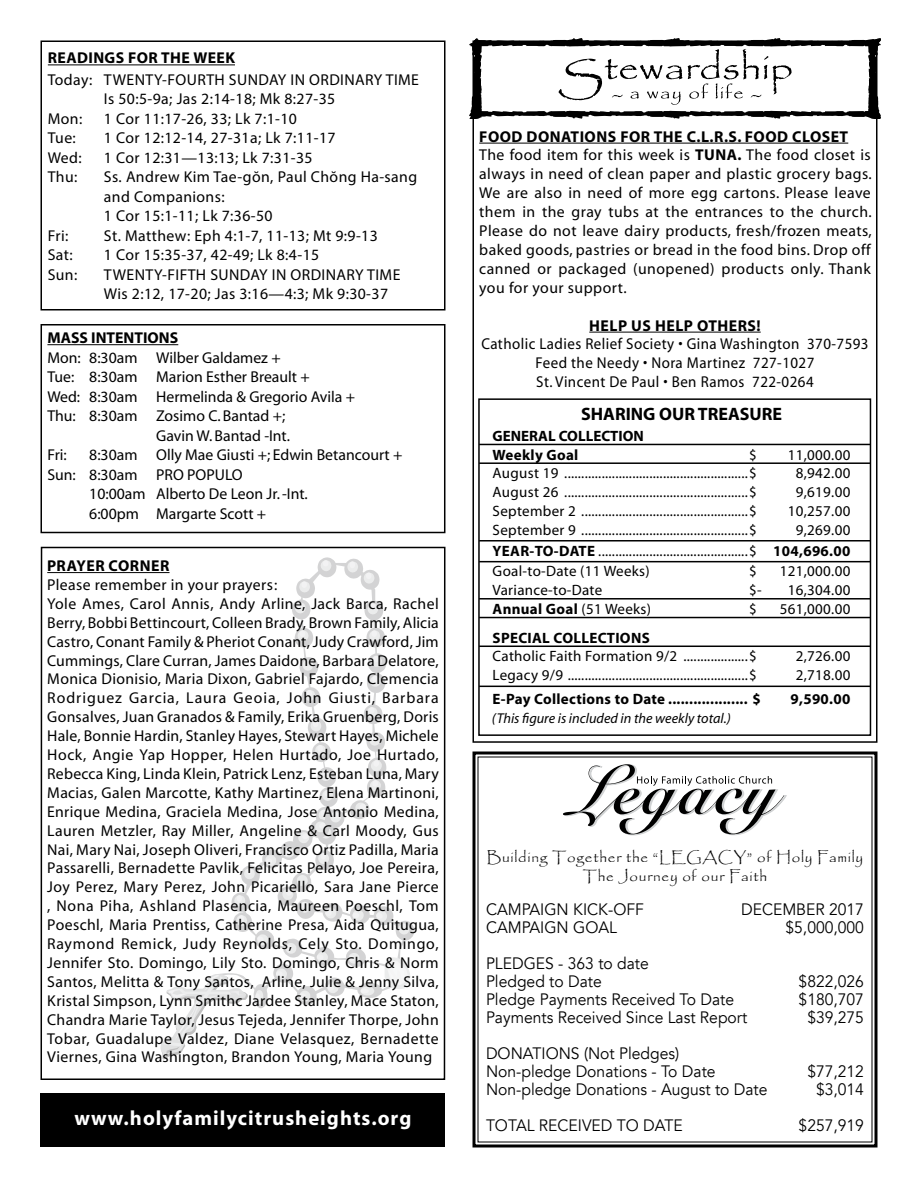
<style>
.page{position:relative;width:918px;height:1188px;background:#fff}
.page>*{position:absolute;margin:0;border:0;box-sizing:border-box;transform-origin:0 0}
.t1{font:700 20.55px "Myriad";letter-spacing:.05em;color:#fff}
.t2{font:700 18px "Myriad";color:#000}
.t3{font:16.5px/18px "Avenir";color:#000;scale:.95 1}
.t4{font:15.75px/18.9px "Myriad";letter-spacing:.025em;color:#000}
.t5{font:15.75px/19.5px "Myriad Pro";letter-spacing:.025em;color:#000}
.t6{font:15.75px "Myriad";color:#000}
.t7{font:15.75px/18.9px "Myriad";letter-spacing:.025em;color:#000;text-align:center;scale:.95 1}
.t8{font:700 15.75px "Myriad";letter-spacing:.03em;color:#000}
.t9{font:700 15.75px "Myriad Pro";letter-spacing:.025em;color:#000}
.t10{font:700 15.75px "Myriad";color:#000}
.t11{font:15px/20.9px "Myriad";letter-spacing:.02em;color:#000;text-align:justify}
.t12{font:700 15px "Myriad";letter-spacing:.02em;color:#000}
.t13{font:15px/19.5px "Papyrus";letter-spacing:.05em;color:#000;text-align:center}
.t14{font:700 15px/18.8px "Myriad";color:#000}
.t15{font:italic 14.25px "Myriad";color:#000}
.s1{font-weight:700}
.s2{font-weight:400}
</style>
<div class="page">
<svg style="left:344px;top:559px;width:36px;height:31px"></svg>
<svg style="left:292px;top:557px;width:44px;height:63px"></svg>
<svg style="left:364px;top:601px;width:19px;height:20px"></svg>
<svg style="left:160px;top:628px;width:254px;height:432px"></svg>
<hr style="left:47px;top:572px;width:123px;height:1px;background:#000">
<div style="left:41px;top:547px;width:404px;height:533px;border:2px solid #000"></div>
<hr style="left:479px;top:143px;width:369px;height:1px;background:#000">
<hr style="left:589px;top:332px;width:172px;height:1px;background:#000">
<svg style="left:469px;top:38px;width:412px;height:80px"></svg>
<hr style="left:48px;top:64px;width:187px;height:1px;background:#000">
<div style="left:40px;top:40px;width:406px;height:270px;border:2px solid #000"></div>
<hr style="left:479px;top:444px;width:392px;height:1px;background:#000">
<hr style="left:479px;top:462px;width:392px;height:2px;background:#000">
<hr style="left:479px;top:540px;width:392px;height:2px;background:#000">
<hr style="left:479px;top:561px;width:392px;height:1px;background:#000">
<hr style="left:479px;top:598px;width:392px;height:2px;background:#000">
<hr style="left:479px;top:617px;width:392px;height:1px;background:#000">
<hr style="left:479px;top:646px;width:392px;height:1px;background:#000">
<hr style="left:479px;top:686px;width:392px;height:1px;background:#000">
<div style="left:478px;top:398px;width:393px;height:338px;border:2px solid #000"></div>
<hr style="left:47px;top:344px;width:131px;height:1px;background:#000">
<div style="left:41px;top:324px;width:405px;height:209px;border:2px solid #000"></div>
<svg style="left:472px;top:751px;width:406px;height:397px"></svg>
<svg style="left:818px;top:848px;width:45px;height:20px"></svg>
<svg style="left:487px;top:848px;width:325px;height:39px"></svg>
<div style="left:40px;top:1094px;width:406px;height:54px;background:#000"></div>
<p class="t9" style="left:48px;top:48px;width:189px">READINGS FOR THE WEEK</p>
<p class="t5" style="left:48px;top:70px;width:373px">Today: TWENTY-FOURTH SUNDAY IN ORDINARY TIME</p>
<p class="t5" style="left:104px;top:89px;width:233px">Is 50:5-9a; Jas 2:14-18; Mk 8:27-35</p>
<p class="t5" style="left:48px;top:109px;width:36px">Mon:</p>
<p class="t5" style="left:104px;top:109px;width:195px">1 Cor 11:17-26, 33; Lk 7:1-10</p>
<p class="t5" style="left:48px;top:128px;width:30px">Tue:</p>
<p class="t5" style="left:104px;top:128px;width:233px">1 Cor 12:12-14, 27-31a; Lk 7:11-17</p>
<p class="t5" style="left:48px;top:148px;width:36px">Wed:</p>
<p class="t5" style="left:104px;top:148px;width:210px">1 Cor 12:31—13:13; Lk 7:31-35</p>
<p class="t5" style="left:48px;top:167px;width:31px">Thu:</p>
<p class="t5" style="left:104px;top:167px;width:315px">Ss. Andrew Kim Tae-gŏn, Paul Chŏng Ha-sang and Companions:<br>1 Cor 15:1-11; Lk 7:36-50</p>
<p class="t5" style="left:48px;top:226px;width:22px">Fri:</p>
<p class="t5" style="left:104px;top:226px;width:275px">St. Matthew: Eph 4:1-7, 11-13; Mt 9:9-13</p>
<p class="t5" style="left:48px;top:245px;width:26px">Sat:</p>
<p class="t5" style="left:104px;top:245px;width:217px">1 Cor 15:35-37, 42-49; Lk 8:4-15</p>
<p class="t5" style="left:48px;top:265px;width:31px">Sun:</p>
<p class="t5" style="left:104px;top:265px;width:298px">TWENTY-FIFTH SUNDAY IN ORDINARY TIME<br>Wis 2:12, 17-20; Jas 3:16—4:3; Mk 9:30-37</p>
<p class="t10" style="left:47px;top:330px;width:132px">MASS INTENTIONS</p>
<p class="t6" style="left:47px;top:350px;width:235px">Mon: 8:30am Wilber Galdamez +</p>
<p class="t6" style="left:47px;top:369px;width:264px">Tue: 8:30am Marion Esther Breault +</p>
<p class="t6" style="left:47px;top:389px;width:309px">Wed: 8:30am Hermelinda &amp; Gregorio Avila +</p>
<p class="t6" style="left:47px;top:408px;width:240px">Thu: 8:30am Zosimo C. Bantad +;</p>
<p class="t6" style="left:156px;top:428px;width:135px">Gavin W. Bantad -Int.</p>
<p class="t4" style="left:47px;top:446px;width:21px">Fri:</p>
<p class="t6" style="left:89px;top:447px;width:315px">8:30am Olly Mae Giusti +; Edwin Betancourt +</p>
<p class="t6" style="left:47px;top:467px;width:197px">Sun: 8:30am PRO POPULO</p>
<p class="t6" style="left:89px;top:486px;width:220px">10:00am Alberto De Leon Jr. -Int.</p>
<p class="t6" style="left:89px;top:506px;width:179px">6:00pm Margarte Scott +</p>
<p class="t8" style="left:47px;top:558px;width:124px">PRAYER CORNER</p>
<p class="t4" style="left:47px;top:576px;width:393px">Please remember in your prayers:<br>Yole Ames, Carol Annis, Andy Arline, Jack Barca, Rachel Berry, Bobbi Bettincourt, Colleen Brady, Brown Family, Alicia Castro, Conant Family &amp; Pheriot Conant, Judy Crawford, Jim Cummings, Clare Curran, James Daidone, Barbara Delatore, Monica Dionisio, Maria Dixon, Gabriel Fajardo, Clemencia Rodriguez Garcia, Laura Geoia, John Giusti, Barbara Gonsalves, Juan Granados &amp; Family, Erika Gruenberg, Doris Hale, Bonnie Hardin, Stanley Hayes, Stewart Hayes, Michele Hock, Angie Yap Hopper, Helen Hurtado, Joe Hurtado, Rebecca King, Linda Klein, Patrick Lenz, Esteban Luna, Mary Macias, Galen Marcotte, Kathy Martinez, Elena Martinoni, Enrique Medina, Graciela Medina, Jose Antonio Medina, Lauren Metzler, Ray Miller, Angeline &amp; Carl Moody, Gus Nai, Mary Nai, Joseph Oliveri, Francisco Ortiz Padilla, Maria Passarelli, Bernadette Pavlik, Felicitas Pelayo, Joe Pereira, Joy Perez, Mary Perez, John Picariello, Sara Jane Pierce , Nona Piha, Ashland Plasencia, Maureen Poeschl, Tom Poeschl, Maria Prentiss, Catherine Presa, Aida Quitugua, Raymond Remick, Judy Reynolds, Cely Sto. Domingo, Jennifer Sto. Domingo, Lily Sto. Domingo, Chris &amp; Norm Santos, Melitta &amp; Tony Santos, Arline, Julie &amp; Jenny Silva, Kristal Simpson, Lynn Smithc Jardee Stanley, Mace Staton, Chandra Marie Taylor, Jesus Tejeda, Jennifer Thorpe, John Tobar, Guadalupe Valdez, Diane Velasquez, Bernadette Viernes, Gina Washington, Brandon Young, Maria Young</p>
<h1 class="t1" style="left:75px;top:1108px;width:338px">www.holyfamilycitrusheights.org</h1>
<p class="t4" style="left:479px;top:128px;width:394px"><span class="s1">FOOD DONATIONS FOR THE C.L.R.S. FOOD CLOSET </span>The food item for this week is <span class="s1">TUNA.</span> The food closet is always in need of clean paper and plastic grocery bags.<br>We are also in need of more egg cartons. Please leave them in the gray tubs at the entrances to the church.<br>Please do not leave dairy products, fresh/frozen meats, baked goods, pastries or bread in the food bins. Drop off canned or packaged (unopened) products only. Thank you for your support.</p>
<p class="t8" style="left:589px;top:317px;width:173px">HELP US HELP OTHERS!</p>
<p class="t7" style="left:481px;top:335px;width:409px">Catholic Ladies Relief Society • Gina Washington 370-7593<br>Feed the Needy • Nora Martinez 727-1027<br>St. Vincent De Paul • Ben Ramos 722-0264</p>
<p class="t2" style="left:581px;top:405px;width:203px">SHARING OUR TREASURE</p>
<p class="t14" style="left:493px;top:427px;width:153px">GENERAL COLLECTION<br>Weekly Goal</p>
<p class="t11" style="left:749px;top:445px;width:9px">$</p>
<p class="t11" style="left:788px;top:445px;width:64px">11,000.00</p>
<p class="t11" style="left:493px;top:464px;width:266px">August 19 ......................................................$</p>
<p class="t11" style="left:796px;top:464px;width:56px">8,942.00</p>
<p class="t11" style="left:493px;top:482px;width:266px">August 26 ......................................................$</p>
<p class="t11" style="left:796px;top:482px;width:56px">9,619.00</p>
<p class="t11" style="left:493px;top:501px;width:266px">September 2 .................................................$</p>
<p class="t11" style="left:788px;top:501px;width:64px">10,257.00</p>
<p class="t11" style="left:493px;top:520px;width:266px">September 9 .................................................$</p>
<p class="t11" style="left:493px;top:520px;width:359px;text-indent:303px">9,269.00<br><span class="s1">YEAR-TO-DATE</span> ............................................$ <span class="s1">104,696.00<br></span>Goal-to-Date (11 Weeks)</p>
<p class="t11" style="left:749px;top:562px;width:9px">$</p>
<p class="t11" style="left:780px;top:562px;width:72px">121,000.00</p>
<p class="t11" style="left:493px;top:580px;width:111px">Variance-to-Date</p>
<p class="t11" style="left:749px;top:580px;width:14px">$-</p>
<p class="t11" style="left:788px;top:580px;width:64px">16,304.00</p>
<p class="t12" style="left:493px;top:601px;width:160px">Annual Goal <span class="s2">(51 Weeks)</span></p>
<p class="t11" style="left:749px;top:599px;width:9px">$</p>
<p class="t11" style="left:780px;top:599px;width:72px">561,000.00</p>
<p class="t12" style="left:493px;top:630px;width:159px">SPECIAL COLLECTIONS</p>
<p class="t11" style="left:493px;top:647px;width:266px">Catholic Faith Formation 9/2 ...................$</p>
<p class="t11" style="left:796px;top:647px;width:56px">2,726.00</p>
<p class="t11" style="left:493px;top:665px;width:266px">Legacy 9/9 .....................................................$</p>
<p class="t11" style="left:796px;top:665px;width:56px">2,718.00</p>
<p class="t12" style="left:493px;top:692px;width:270px">E-Pay Collections to Date ................... $</p>
<p class="t12" style="left:791px;top:692px;width:61px">9,590.00</p>
<p class="t15" style="left:492px;top:711px;width:241px">(This figure is included in the weekly total.)</p>
<p class="t13" style="left:487px;top:847px;width:378px">Building Together the “LEGACY” of Holy Family<br>The Journey of our Faith</p>
<p class="t3" style="left:486px;top:901px;width:168px">CAMPAIGN KICK-OFF</p>
<p class="t3" style="left:741px;top:901px;width:131px">DECEMBER 2017</p>
<p class="t3" style="left:486px;top:919px;width:139px">CAMPAIGN GOAL</p>
<p class="t3" style="left:786px;top:919px;width:84px">$5,000,000</p>
<p class="t3" style="left:486px;top:955px;width:173px">PLEDGES - 363 to date<br>Pledged to Date</p>
<p class="t3" style="left:799px;top:973px;width:70px">$822,026</p>
<p class="t3" style="left:486px;top:991px;width:263px">Pledge Payments Received To Date</p>
<p class="t3" style="left:799px;top:991px;width:70px">$180,707</p>
<p class="t3" style="left:486px;top:1009px;width:277px">Payments Received Since Last Report</p>
<p class="t3" style="left:807px;top:1009px;width:61px">$39,275</p>
<p class="t3" style="left:486px;top:1045px;width:243px">DONATIONS (Not Pledges)<br>Non-pledge Donations - To Date</p>
<p class="t3" style="left:807px;top:1063px;width:61px">$77,212</p>
<p class="t3" style="left:486px;top:1081px;width:298px">Non-pledge Donations - August to Date</p>
<p class="t3" style="left:816px;top:1081px;width:52px">$3,014</p>
<p class="t3" style="left:486px;top:1117px;width:209px">TOTAL RECEIVED TO DATE</p>
<p class="t3" style="left:799px;top:1117px;width:70px">$257,919</p>
</div>
